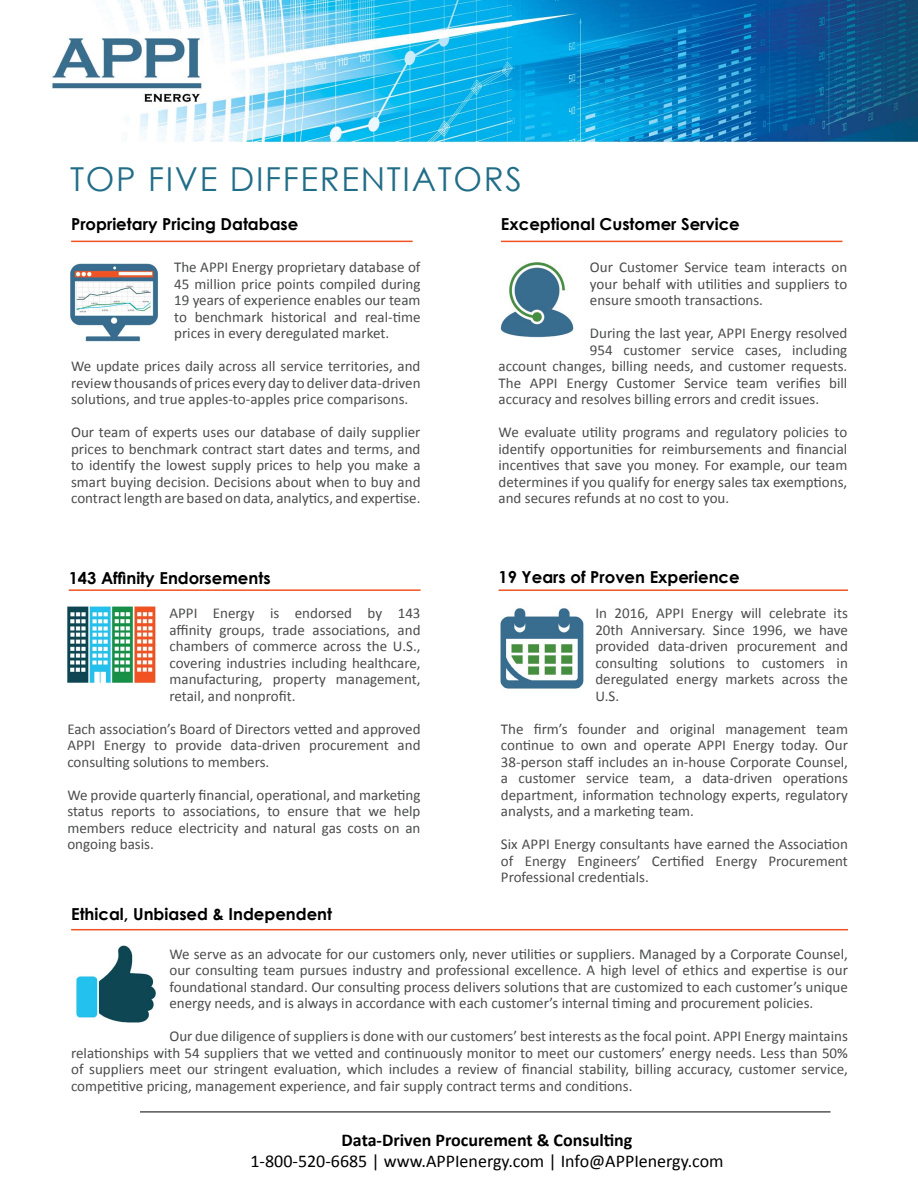
<style>
.page{position:relative;width:918px;height:1188px;background:#fff}
.page>*{position:absolute;margin:0;border:0;box-sizing:border-box;transform-origin:0 0}
.t1{font:33px "Century Gothic";letter-spacing:.05em;color:#216d87}
.t2{font:18px "Calibri";color:#000}
.t3{font:700 18px "Calibri";color:#000}
.t4{font:700 16.5px "Century Gothic";color:#000}
.t5{font:15px/16.5px "Calibri";color:#4b4c4c;text-align:justify}
</style>
<div class="page">
<img style="left:51px;top:0;width:867px;height:1112px">
<hr style="left:140px;top:1112px;width:691px;height:1px;background:#000">
<hr style="left:71px;top:241px;width:342px;height:1px;background:#f05323">
<hr style="left:501px;top:241px;width:341px;height:1px;background:#f05323">
<hr style="left:69px;top:589px;width:352px;height:2px;background:#f05323">
<hr style="left:499px;top:589px;width:349px;height:2px;background:#f05323">
<hr style="left:71px;top:929px;width:777px;height:1px;background:#f05323">
<img style="left:69px;top:263px;width:89px;height:78px">
<img style="left:492px;top:261px;width:89px;height:77px">
<img style="left:67px;top:606px;width:89px;height:78px">
<img style="left:497px;top:606px;width:90px;height:89px">
<img style="left:72px;top:945px;width:89px;height:78px">
<h1 class="t1" style="left:70px;top:156px;width:453px">TOP FIVE DIFFERENTIATORS</h1>
<p class="t4" style="left:71px;top:212px;width:229px">Proprietary Pricing Database</p>
<p class="t5" style="left:174px;top:259px;width:248px">The APPI Energy proprietary database of 45 million price points compiled during 19 years of experience enables our team to benchmark historical and real-time prices in every deregulated market.</p>
<p class="t5" style="left:71px;top:358px;width:351px">We update prices daily across all service territories, and review thousands of prices every day to deliver data-driven solutions, and true apples-to-apples price comparisons.</p>
<p class="t5" style="left:71px;top:424px;width:351px">Our team of experts uses our database of daily supplier prices to benchmark contract start dates and terms, and to identify the lowest supply prices to help you make a smart buying decision. Decisions about when to buy and contract length are based on data, analytics, and expertise.</p>
<p class="t4" style="left:501px;top:212px;width:240px">Exceptional Customer Service</p>
<p class="t5" style="left:590px;top:259px;width:259px">Our Customer Service team interacts on your behalf with utilities and suppliers to ensure smooth transactions.</p>
<p class="t5" style="left:590px;top:325px;width:259px">During the last year, APPI Energy resolved</p>
<p class="t5" style="left:590px;top:342px;width:259px">954 customer service cases, including</p>
<p class="t5" style="left:499px;top:358px;width:350px">account changes, billing needs, and customer requests.</p>
<p class="t5" style="left:499px;top:375px;width:350px">The APPI Energy Customer Service team verifies bill</p>
<p class="t5" style="left:499px;top:391px;width:322px">accuracy and resolves billing errors and credit issues.</p>
<p class="t5" style="left:499px;top:424px;width:350px">We evaluate utility programs and regulatory policies to identify opportunities for reimbursements and financial incentives that save you money. For example, our team determines if you qualify for energy sales tax exemptions, and secures refunds at no cost to you.</p>
<p class="t4" style="left:69px;top:566px;width:203px">143 Affinity Endorsements</p>
<p class="t4" style="left:499px;top:565px;width:243px">19 Years of Proven Experience</p>
<p class="t5" style="left:170px;top:605px;width:253px">APPI Energy is endorsed by 143 affinity groups, trade associations, and chambers of commerce across the U.S., covering industries including healthcare, manufacturing, property management, retail, and nonprofit.</p>
<p class="t5" style="left:67px;top:721px;width:355px">Each association’s Board of Directors vetted and approved APPI Energy to provide data-driven procurement and consulting solutions to members.</p>
<p class="t5" style="left:67px;top:787px;width:355px">We provide quarterly financial, operational, and marketing status reports to associations, to ensure that we help members reduce electricity and natural gas costs on an ongoing basis.</p>
<p class="t4" style="left:71px;top:902px;width:263px">Ethical, Unbiased &amp; Independent</p>
<p class="t5" style="left:595px;top:605px;width:254px">In 2016, APPI Energy will celebrate its 20th Anniversary. Since 1996, we have provided data-driven procurement and consulting solutions to customers in deregulated energy markets across the U.S.</p>
<p class="t5" style="left:501px;top:721px;width:349px">The firm’s founder and original management team continue to own and operate APPI Energy today. Our 38-person staff includes an in-house Corporate Counsel, a customer service team, a data-driven operations department, information technology experts, regulatory analysts, and a marketing team.</p>
<p class="t5" style="left:501px;top:836px;width:349px">Six APPI Energy consultants have earned the Association of Energy Engineers’ Certified Energy Procurement Professional credentials.</p>
<p class="t5" style="left:170px;top:946px;width:680px">We serve as an advocate for our customers only, never utilities or suppliers. Managed by a Corporate Counsel, our consulting team pursues industry and professional excellence. A high level of ethics and expertise is our foundational standard. Our consulting process delivers solutions that are customized to each customer’s unique energy needs, and is always in accordance with each customer’s internal timing and procurement policies.</p>
<p class="t5" style="left:71px;top:1028px;width:778px;text-indent:98px">Our due diligence of suppliers is done with our customers’ best interests as the focal point. APPI Energy maintains relationships with 54 suppliers that we vetted and continuously monitor to meet our customers’ energy needs. Less than 50% of suppliers meet our stringent evaluation, which includes a review of financial stability, billing accuracy, customer service, competitive pricing, management experience, and fair supply contract terms and conditions.</p>
<p class="t3" style="left:342px;top:1128px;width:292px">Data-Driven Procurement &amp; Consulting</p>
<p class="t2" style="left:251px;top:1150px;width:475px">1-800-520-6685 | www.APPIenergy.com | Info@APPIenergy.com</p>
</div>
